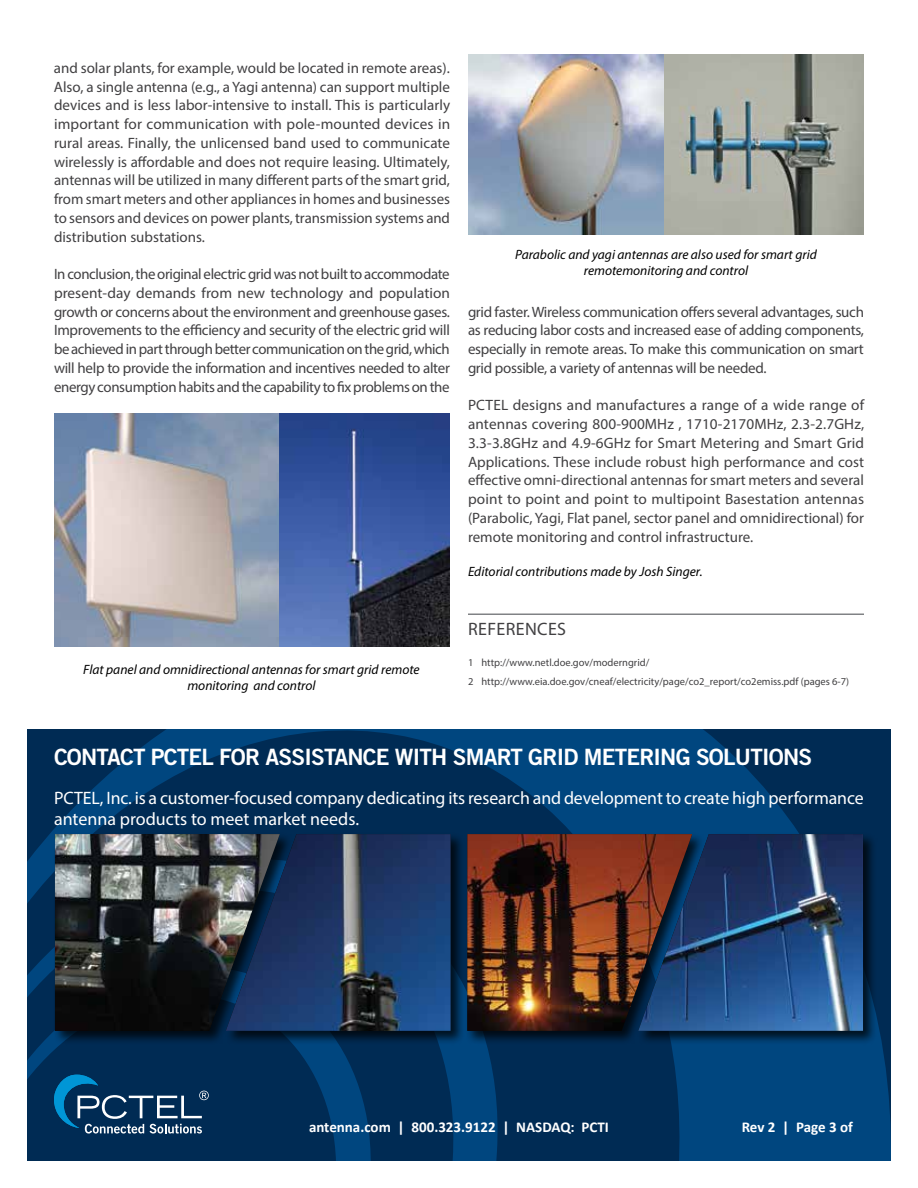
<style>
.page{position:relative;width:918px;height:1188px;background:#fff}
.page>*{position:absolute;margin:0;border:0;box-sizing:border-box;transform-origin:0 0}
.t1{font:22.5px "Trade Gothic LT Std Bd 2";letter-spacing:-.035em;color:#fff}
.t2{font:18px/21px "Myriad Pro";letter-spacing:-.005em;color:#fff}
.t3{font:18px "Myriad Pro";letter-spacing:.02em;color:#414042}
.t4{font:15px/18.8px "Myriad Pro";letter-spacing:-.01em;color:#414042;text-align:justify}
.t5{font:700 15px "Calibri";color:#fff}
.t6{font:italic 13.5px/16.2px "Myriad Pro";color:#000;text-align:center}
.t7{font:10.5px/19.2px "Myriad Pro";color:#414042}
</style>
<div class="page">
<svg style="left:27px;top:729px;width:864px;height:432px;background:#003666"></svg>
<svg style="left:27px;top:945px;width:357px;height:216px;background:#002f5a"></svg>
<svg style="left:54px;top:1075px;width:155px;height:59px;background:#214e74"></svg>
<hr style="left:468px;top:614px;width:396px;height:1px;background:#808285">
<img style="left:54px;top:414px;width:396px;height:233px">
<div style="left:53px;top:832px;width:240px;height:213px;background:#000;opacity:.75"></div>
<img style="left:55px;top:834px;width:170px;height:197px">
<div style="left:465px;top:832px;width:241px;height:213px;background:#000;opacity:.75"></div>
<img style="left:467px;top:834px;width:170px;height:197px">
<div style="left:637px;top:832px;width:241px;height:213px;background:#000;opacity:.75"></div>
<img style="left:638px;top:834px;width:225px;height:197px">
<div style="left:225px;top:832px;width:240px;height:213px;background:#000;opacity:.75"></div>
<img style="left:226px;top:834px;width:225px;height:197px">
<img style="left:468px;top:54px;width:197px;height:181px">
<img style="left:665px;top:54px;width:199px;height:181px">
<p class="t4" style="left:54px;top:58px;width:398px">and solar plants, for example, would be located in remote areas).<br>Also, a single antenna (e.g., a Yagi antenna) can support multiple devices and is less labor-intensive to install. This is particularly important for communication with pole-mounted devices in rural areas. Finally, the unlicensed band used to communicate wirelessly is affordable and does not require leasing. Ultimately, antennas will be utilized in many different parts of the smart grid, from smart meters and other appliances in homes and businesses to sensors and devices on power plants, transmission systems and distribution substations.</p>
<p class="t4" style="left:54px;top:264px;width:398px">In conclusion, the original electric grid was not built to accommodate present-day demands from new technology and population growth or concerns about the environment and greenhouse gases.<br>Improvements to the efficiency and security of the electric grid will be achieved in part through better communication on the grid, which will help to provide the information and incentives needed to alter energy consumption habits and the capability to fix problems on the</p>
<p class="t6" style="left:83px;top:661px;width:338px">Flat panel and omnidirectional antennas for smart grid remote monitoring and control</p>
<p class="t6" style="left:515px;top:246px;width:303px">Parabolic and yagi antennas are also used for smart grid remotemonitoring and control</p>
<p class="t4" style="left:468px;top:302px;width:398px">grid faster. Wireless communication offers several advantages, such as reducing labor costs and increased ease of adding components, especially in remote areas. To make this communication on smart grid possible, a variety of antennas will be needed.</p>
<p class="t4" style="left:468px;top:396px;width:398px">PCTEL designs and manufactures a range of a wide range of antennas covering 800-900MHz , 1710-2170MHz, 2.3-2.7GHz, 3.3-3.8GHz and 4.9-6GHz for Smart Metering and Smart Grid Applications. These include robust high performance and cost effective omni-directional antennas for smart meters and several point to point and point to multipoint Basestation antennas (Parabolic, Yagi, Flat panel, sector panel and omnidirectional) for remote monitoring and control infrastructure.</p>
<p class="t6" style="left:468px;top:564px;width:236px">Editorial contributions made by Josh Singer.</p>
<p class="t3" style="left:468px;top:618px;width:99px">REFERENCES</p>
<p class="t7" style="left:468px;top:653px;width:383px">1 http://www.netl.doe.gov/moderngrid/<br>2 http://www.eia.doe.gov/cneaf/electricity/page/co2_report/co2emiss.pdf (pages 6-7)</p>
<h1 class="t1" style="left:54px;top:744px;width:760px">CONTACT PCTEL FOR ASSISTANCE WITH SMART GRID METERING SOLUTIONS</h1>
<p class="t2" style="left:54px;top:787px;width:811px">PCTEL, Inc. is a customer-focused company dedicating its research and development to create high performance antenna products to meet market needs.</p>
<p class="t5" style="left:309px;top:1117px;width:301px">antenna.com | 800.323.9122 | NASDAQ: PCTI</p>
<p class="t5" style="left:742px;top:1117px;width:113px">Rev 2 | Page 3 of</p>
</div>
